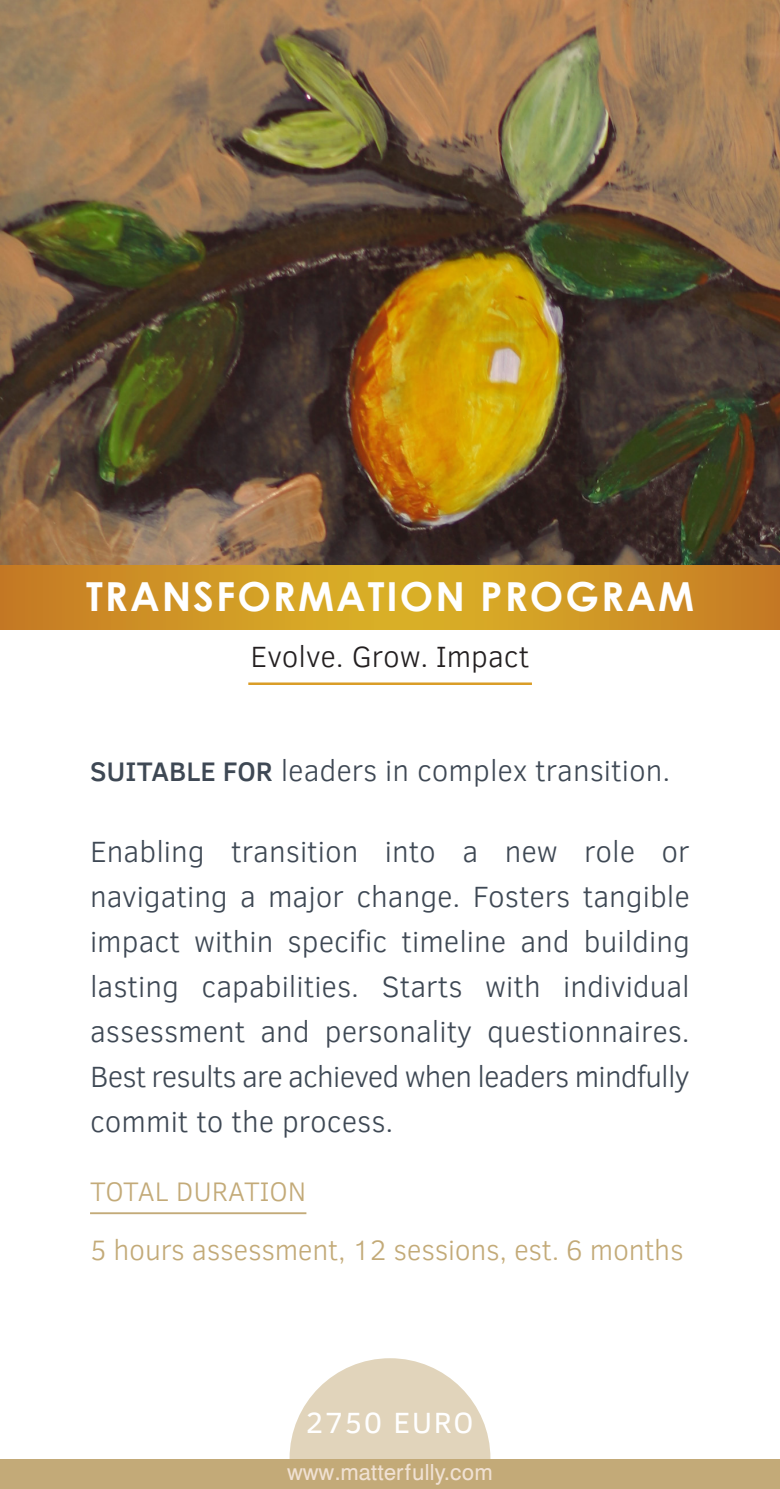
<style>
.page{position:relative;width:780px;height:1489px;background:#fff}
.page>*{position:absolute;margin:0;border:0;box-sizing:border-box;transform-origin:0 0}
.t1{font:700 40px "Century Gothic";letter-spacing:.05em;color:#fff}
.t2{font:300 30px/45px "Clear Sans";color:#3e4854;text-align:justify}
.t3{font:300 30px "Clear Sans";color:#231f20}
.t4{font:30px "Clear Sans";letter-spacing:.05em;color:#fff}
.t5{font:300 28.75px "Clear Sans";letter-spacing:-.01em;color:#c3aa78}
.t6{font:300 27.5px "Clear Sans";color:#c3aa78}
.t7{font:25px "Helen HS Bg";color:#f0e1d3}
.s1{font-weight:500;font-size:27.5px}
</style>
<div class="page">
<svg style="left:289px;top:1358px;width:201px;height:101px"></svg>
<img style="left:0;top:0;width:780px;height:565px">
<svg style="left:0;top:565px;width:780px;height:64px;background:#d09625"></svg>
<hr style="left:90px;top:1212px;width:216px;height:2px;background:#c3aa78">
<hr style="left:248px;top:682px;width:284px;height:3px;background:#da9d27">
<div style="left:0;top:1459px;width:780px;height:29px;background:#c3aa78"></div>
<p class="t1" style="left:86px;top:566px;width:609px">TRANSFORMATION PROGRAM</p>
<p class="t3" style="left:250px;top:636px;width:280px">Evolve. Grow. Impact</p>
<p class="t2" style="left:90px;top:747px;width:581px"><span class="s1">SUITABLE FOR</span> leaders in complex transition.</p>
<p class="t2" style="left:90px;top:828px;width:601px">Enabling transition into a new role or navigating a major change. Fosters tangible impact within specific timeline and building lasting capabilities. Starts with individual assessment and personality questionnaires.<br>Best results are achieved when leaders mindfully commit to the process.</p>
<p class="t6" style="left:90px;top:1172px;width:218px">TOTAL DURATION</p>
<p class="t5" style="left:90px;top:1231px;width:595px">5 hours assessment, 12 sessions, est. 6 months</p>
<p class="t4" style="left:306px;top:1401px;width:169px">2750 EURO</p>
<p class="t7" style="left:287px;top:1459px;width:207px">www.matterfully.com</p>
</div>
